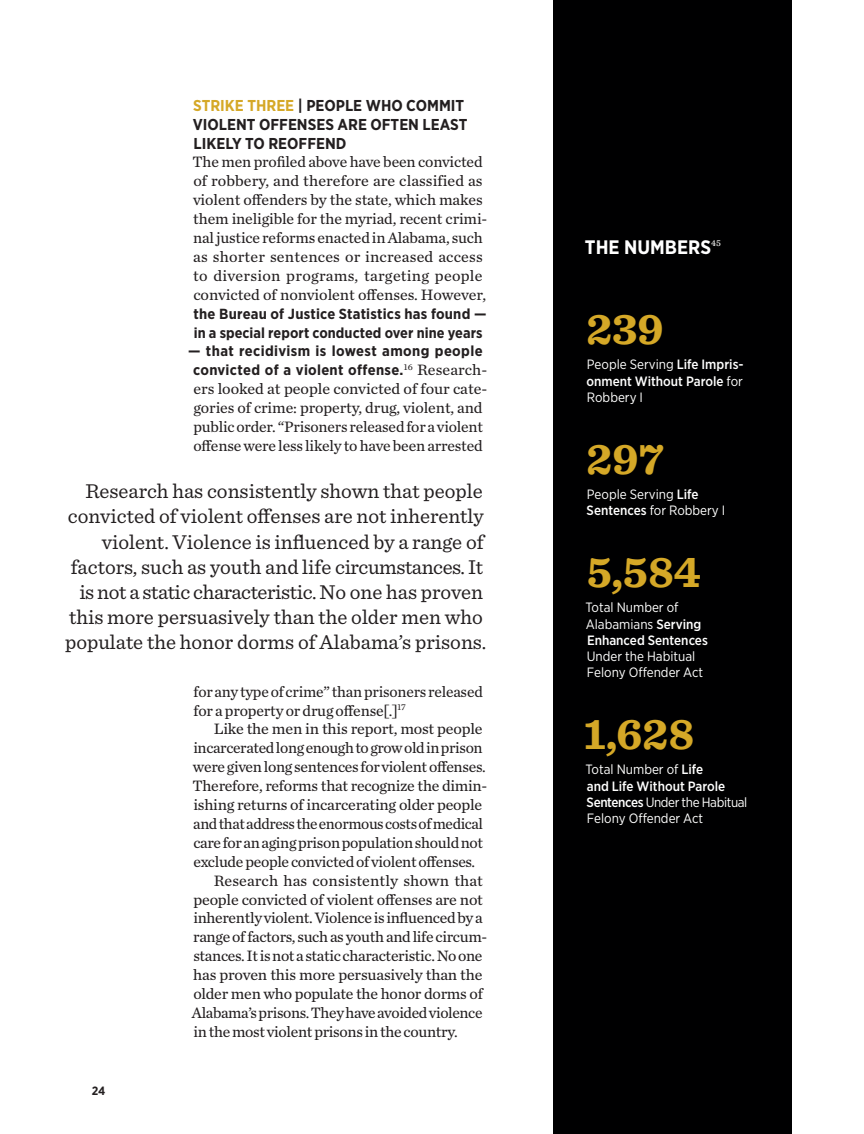
<style>
.page{position:relative;width:864px;height:1134px;background:#fff}
.page>*{position:absolute;margin:0;border:0;box-sizing:border-box;transform-origin:0 0}
.Condemened_Large{font:700 45px "Sentinel";color:#d5a827}
.Condemned_small_pull{font:21px/25.2px "Sentinel";color:#231f20;text-align:right}
.Appleseed_Sidebar_Sa{font:700 19.5px "Gotham Narrow";color:#fff}
.Appleseed_Body_Text{font:15.75px/18.9px "Chronicle Text G2";letter-spacing:-.01em;color:#231f20}
.Appleseed_Subhead{font:700 15.75px/18.9px "Gotham Narrow";color:#231f20}
.Appleseed_Body_Text-2{font:700 14.7px/18.9px "Gotham Narrow";letter-spacing:.015em;color:#231f20}
.Appleseed_Sidebar_Sa-2{font:13.5px/16.2px "Gotham Narrow";color:#fff}
.Appleseed_Sidebar_Sa-3{font:500 13.5px/16.2px "Gotham Narrow";color:#fff;text-align:justify}
.t1{font:700 12px "Gotham Narrow";color:#231f20}
.s1{color:#d5a827}
.s2{font-family:"Chronicle Text G2";font-weight:400;font-size:15.75px}
.s3{font-weight:400}
.s4{font-weight:500}
</style>
<div class="page">
<div style="left:554px;top:0;width:238px;height:1134px;background:#000001"></div>
<p class="Appleseed_Subhead" style="left:193px;top:96px;width:276px"><span class="s1">STRIKE THREE</span> | PEOPLE WHO COMMIT<br>VIOLENT OFFENSES ARE OFTEN LEAST<br>LIKELY TO REOFFEND</p>
<p class="Appleseed_Body_Text" style="left:192px;top:152px;width:296px">The men profiled above have been convicted of robbery, and therefore are classified as violent offenders by the state, which makes them ineligible for the myriad, recent crimi&shy;nal justice reforms enacted in Alabama, such as shorter sentences or increased access to diversion programs, targeting people convicted of nonviolent offenses. However,</p>
<p class="Appleseed_Body_Text-2" style="left:194px;top:304px;width:294px">the Bureau of Justice Statistics has found — in a special report conducted over nine years</p>
<p class="Appleseed_Body_Text-2" style="left:188px;top:342px;width:301px;text-align:center">— that recidivism is lowest among people convicted of a violent offense.<sup>16</sup> <span class="s2">Research-</span></p>
<p class="Appleseed_Body_Text" style="left:193px;top:379px;width:295px">ers looked at people convicted of four cate&shy;gories of crime: property, drug, violent, and public order. “Prisoners released for a violent offense were less likely to have been arrested</p>
<p class="Condemned_small_pull" style="left:65px;top:477px;width:423px">Research has consistently shown that people convicted of violent offenses are not inherently violent. Violence is influenced by a range of factors, such as youth and life circumstances. It is not a static characteristic. No one has proven this more persuasively than the older men who populate the honor dorms of Alabama’s prisons.</p>
<p class="t1" style="left:92px;top:1083px;width:15px">24</p>
<p class="Appleseed_Body_Text" style="left:193px;top:681px;width:291px">for any type of crime” than prisoners released for a property or drug offense[.]<sup>17</sup></p>
<p class="Appleseed_Body_Text" style="left:192px;top:719px;width:296px;text-indent:21px">Like the men in this report, most people incarcerated long enough to grow old in prison were given long sentences for violent offenses.<br>Therefore, reforms that recognize the dimin&shy;ishing returns of incarcerating older people and that address the enormous costs of medical care for an aging prison population should not exclude people convicted of violent offenses.</p>
<p class="Appleseed_Body_Text" style="left:192px;top:870px;width:297px;text-indent:22px">Research has consistently shown that people convicted of violent offenses are not inherently violent. Violence is influenced by a range of factors, such as youth and life circum&shy;stances. It is not a static characteristic. No one has proven this more persuasively than the older men who populate the honor dorms of Alabama’s prisons. They have avoided violence in the most violent prisons in the country.</p>
<p class="Appleseed_Sidebar_Sa" style="left:585px;top:235px;width:138px">THE NUMBERS<sup>45</sup></p>
<p class="Condemened_Large" style="left:587px;top:294px;width:79px">239</p>
<p class="Appleseed_Sidebar_Sa-3" style="left:586px;top:356px;width:159px"><span class="s3">People Serving</span> Life Impris&shy;onment Without Parole <span class="s3">for Robbery I</span></p>
<p class="Condemened_Large" style="left:587px;top:423px;width:79px">297</p>
<p class="Appleseed_Sidebar_Sa-2" style="left:587px;top:486px;width:140px">People Serving <span class="s4">Life<br>Sentences</span> for Robbery I</p>
<p class="Condemened_Large" style="left:587px;top:537px;width:115px">5,584</p>
<p class="Appleseed_Sidebar_Sa-2" style="left:586px;top:599px;width:124px">Total Number of<br>Alabamians <span class="s4">Serving<br>Enhanced Sentences<br></span>Under the Habitual<br>Felony Offender Act</p>
<p class="Condemened_Large" style="left:584px;top:699px;width:112px">1,628</p>
<p class="Appleseed_Sidebar_Sa-2" style="left:586px;top:761px;width:163px">Total Number of <span class="s4">Life<br>and Life Without Parole<br>Sentences</span> Under the Habitual<br>Felony Offender Act</p>
</div>
